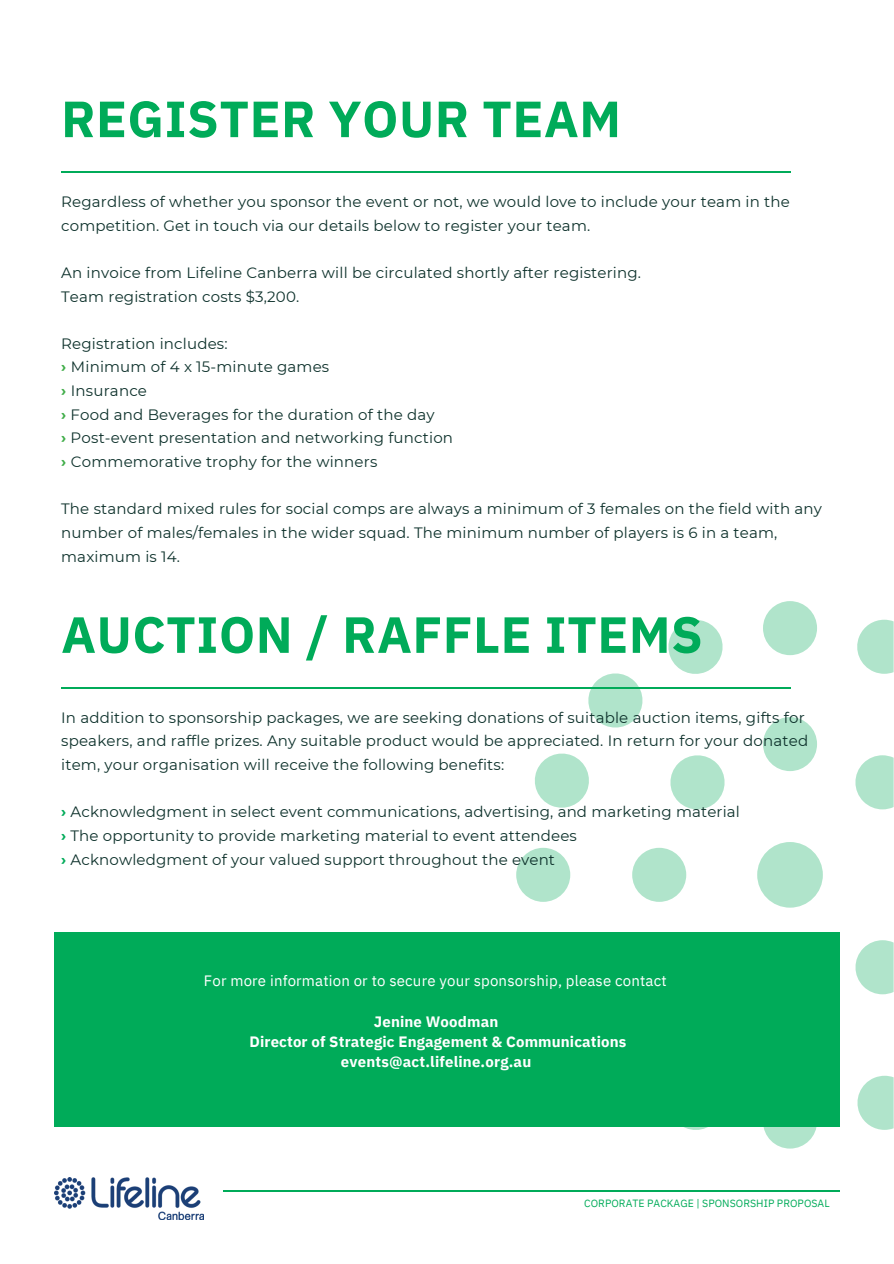
<style>
.page{position:relative;width:894px;height:1264px;background:#fff}
.page>*{position:absolute;margin:0;border:0;box-sizing:border-box;transform-origin:0 0}
.t1{font:700 50.85px "IBM Plex Sans";letter-spacing:.01em;color:#00ab59}
.t2{font:15px/23.7px "Montserrat";letter-spacing:.01em;color:#0d312b}
.t3{font:700 15px/20.2px "IBM Plex Sans";letter-spacing:.01em;color:#fff;text-align:center}
.t4{font:15px "IBM Plex Sans";letter-spacing:.01em;color:#fff}
.t5{font:10.5px "IBM Plex Sans";letter-spacing:.005em;color:#00ab59}
.s1{font-weight:700;color:#40ad49}
.s2{font-weight:700;color:#00ab59}
</style>
<div class="page">
<img style="left:54px;top:1177px;width:150px;height:42px">
<hr style="left:223px;top:1189px;width:616px;height:2px;background:#00ab59">
<svg style="left:857px;top:1075px;width:36px;height:54px"></svg>
<svg style="left:857px;top:619px;width:36px;height:54px"></svg>
<svg style="left:516px;top:601px;width:300px;height:547px"></svg>
<svg style="left:855px;top:940px;width:38px;height:54px"></svg>
<svg style="left:855px;top:755px;width:38px;height:54px"></svg>
<svg style="left:534px;top:619px;width:190px;height:190px"></svg>
<svg style="left:534px;top:1126px;width:190px;height:4px"></svg>
<svg style="left:632px;top:717px;width:184px;height:214px"></svg>
<div style="left:757px;top:842px;width:65px;height:65px;background:#b0e4cb;border-radius:50%"></div>
<div style="left:54px;top:931px;width:785px;height:195px;background:#00ab59"></div>
<hr style="left:61px;top:687px;width:729px;height:2px;background:#00ab59">
<hr style="left:61px;top:171px;width:729px;height:2px;background:#00ab59">
<h3 class="t1" style="left:61px;top:85px;width:561px">REGISTER YOUR TEAM</h3>
<h3 class="t2" style="left:61px;top:190px;width:730px">Regardless of whether you sponsor the event or not, we would love to include your team in the competition. Get in touch via our details below to register your team.</h3>
<h2 class="t2" style="left:61px;top:261px;width:581px">An invoice from Lifeline Canberra will be circulated shortly after registering.<br>Team registration costs $3,200.</h2>
<p class="t2" style="left:61px;top:331px;width:393px">Registration includes:<br><span class="s1">›</span> Minimum of 4 x 15-minute games<br><span class="s1">›</span> Insurance<br><span class="s1">›</span> Food and Beverages for the duration of the day<br><span class="s1">›</span> Post-event presentation and networking function <span class="s1">›</span> Commemorative trophy for the winners</p>
<p class="t2" style="left:61px;top:497px;width:762px">The standard mixed rules for social comps are always a minimum of 3 females on the field with any number of males/females in the wider squad. The minimum number of players is 6 in a team, maximum is 14.</p>
<h3 class="t1" style="left:61px;top:600px;width:643px">AUCTION / RAFFLE ITEMS</h3>
<h1 class="t2" style="left:61px;top:705px;width:748px">In addition to sponsorship packages, we are seeking donations of suitable auction items, gifts for speakers, and raffle prizes. Any suitable product would be appreciated. In return for your donated item, your organisation will receive the following benefits:</h1>
<h3 class="t2" style="left:61px;top:800px;width:680px"><span class="s2">›</span> Acknowledgment in select event communications, advertising, and marketing material <span class="s2">›</span> The opportunity to provide marketing material to event attendees<br><span class="s2">›</span> Acknowledgment of your valued support throughout the event</h3>
<h3 class="t4" style="left:204px;top:971px;width:464px">For more information or to secure your sponsorship, please contact</h3>
<h3 class="t3" style="left:249px;top:1011px;width:378px">Jenine Woodman<br>Director of Strategic Engagement &amp; Communications events@act.lifeline.org.au</h3>
<h3 class="t5" style="left:584px;top:1196px;width:247px">CORPORATE PACKAGE | SPONSORSHIP PROPOSAL</h3>
</div>
